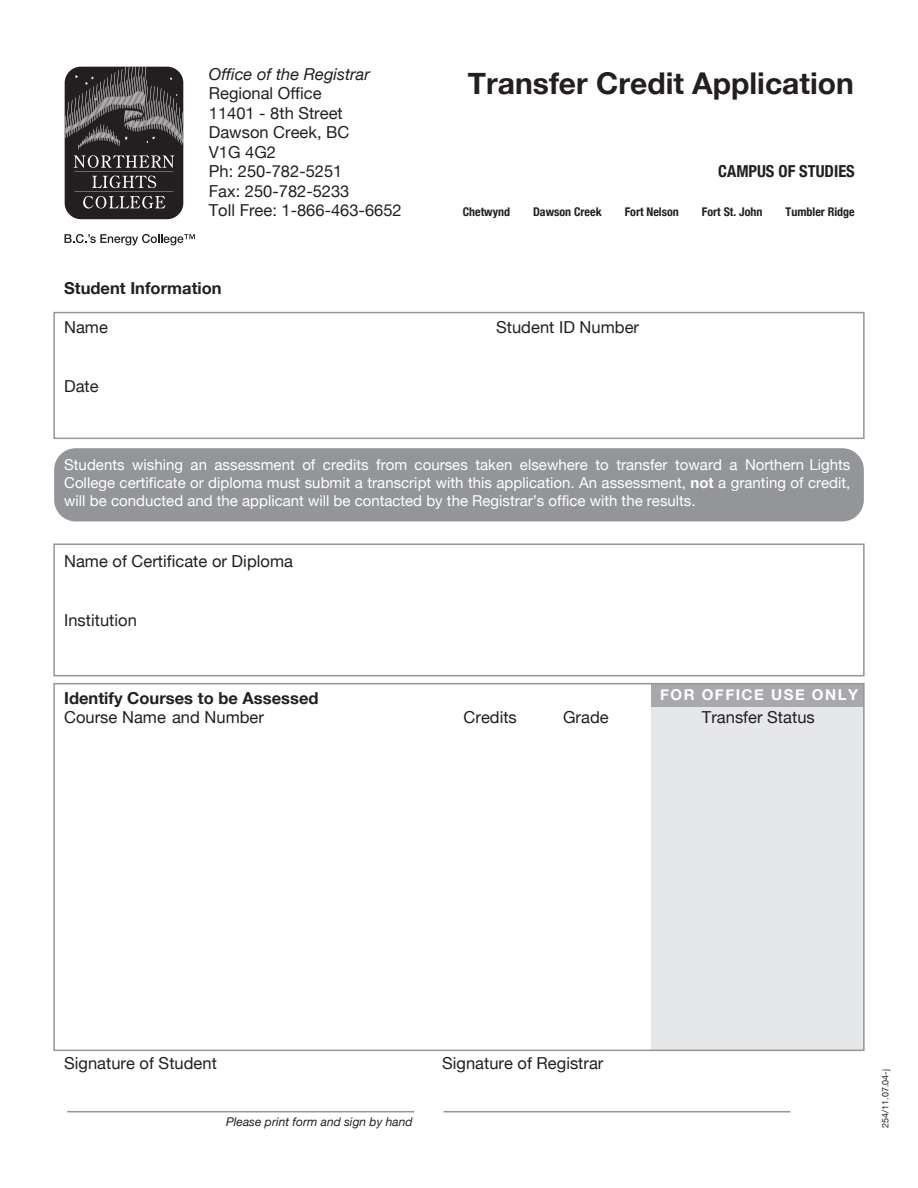
<style>
.page{position:relative;width:918px;height:1188px;background:#fff}
.page>*{position:absolute;margin:0;border:0;box-sizing:border-box;transform-origin:0 0}
.t1{font:700 30px "Helvetica Neue";color:#231f20}
.t2{font:16.5px/19.5px "Helvetica Neue";color:#231f20}
.t3{font:700 16.5px "Helvetica Neue";color:#231f20}
.t4{font:italic 16.5px "Helvetica Neue";color:#231f20}
.t5{font:700 condensed 16.5px "Helvetica Neue";color:#231f20}
.t6{font:15px/18px "Helvetica Neue";color:#fff;text-align:justify}
.t7{font:700 15px "Helvetica Neue";letter-spacing:.1em;color:#fff}
.t8{font:700 condensed 12px "Helvetica Neue";color:#231f20}
.t9{font:italic 12px "Helvetica Neue";color:#231f20}
.t10{font:9px "Helvetica Neue";color:#231f20}
.s1{font-weight:700}
</style>
<div class="page">
<div style="left:652px;top:684px;width:212px;height:366px;background:#e6e7e9"></div>
<div style="left:652px;top:684px;width:212px;height:23px;background:#a8a9ad"></div>
<div style="left:54px;top:448px;width:810px;height:73px;background:#939598;border-radius:22px"></div>
<div style="left:53px;top:312px;width:812px;height:127px;border:2px solid #939598"></div>
<div style="left:53px;top:543px;width:812px;height:133px;border:2px solid #939598"></div>
<div style="left:53px;top:683px;width:812px;height:368px;border:2px solid #939598"></div>
<div style="left:65px;top:67px;width:118px;height:152px;background:#231f20;border-radius:16px"></div>
<svg style="left:65px;top:67px;width:118px;height:142px"></svg>
<svg style="left:65px;top:234px;width:130px;height:11px"></svg>
<hr style="left:67px;top:1111px;width:347px;height:1px;background:#939598">
<hr style="left:443px;top:1111px;width:347px;height:1px;background:#939598">
<p class="t4" style="left:209px;top:64px;width:163px">Office of the Registrar</p>
<p class="t2" style="left:209px;top:83px;width:194px">Regional Office<br>11401 - 8th Street<br>Dawson Creek, BC<br>V1G 4G2<br>Ph: 250-782-5251<br>Fax: 250-782-5233<br>Toll Free: 1-866-463-6652</p>
<h1 class="t1" style="left:468px;top:64px;width:387px">Transfer Credit Application</h1>
<p class="t5" style="left:718px;top:162px;width:138px">CAMPUS OF STUDIES</p>
<p class="t8" style="left:463px;top:205px;width:49px">Chetwynd</p>
<p class="t8" style="left:533px;top:205px;width:70px">Dawson Creek</p>
<p class="t8" style="left:625px;top:205px;width:56px">Fort Nelson</p>
<p class="t8" style="left:702px;top:205px;width:62px">Fort St. John</p>
<p class="t8" style="left:786px;top:205px;width:71px">Tumbler Ridge</p>
<p class="t3" style="left:64px;top:278px;width:159px">Student Information</p>
<p class="t2" style="left:64px;top:317px;width:45px">Name</p>
<p class="t2" style="left:496px;top:317px;width:144px">Student ID Number</p>
<p class="t2" style="left:64px;top:376px;width:36px">Date</p>
<p class="t6" style="left:64px;top:455px;width:788px">Students wishing an assessment of credits from courses taken elsewhere to transfer toward a Northern Lights College certificate or diploma must submit a transcript with this application. An assessment, <span class="s1">not</span> a granting of credit, will be conducted and the applicant will be contacted by the Registrar’s office with the results.</p>
<p class="t2" style="left:64px;top:551px;width:230px">Name of Certificate or Diploma</p>
<p class="t2" style="left:64px;top:610px;width:74px">Institution</p>
<p class="t7" style="left:660px;top:685px;width:199px">FOR OFFICE USE ONLY</p>
<p class="t3" style="left:64px;top:688px;width:256px">Identify Courses to be Assessed</p>
<p class="t2" style="left:64px;top:707px;width:201px">Course Name and Number</p>
<p class="t2" style="left:464px;top:707px;width:55px">Credits</p>
<p class="t2" style="left:563px;top:707px;width:47px">Grade</p>
<p class="t2" style="left:702px;top:707px;width:114px">Transfer Status</p>
<p class="t2" style="left:64px;top:1053px;width:154px">Signature of Student</p>
<p class="t2" style="left:442px;top:1053px;width:163px">Signature of Registrar</p>
<p class="t9" style="left:226px;top:1114px;width:188px">Please print form and sign by hand</p>
<p class="t10" style="left:880px;top:1128px;width:60px;rotate:-90deg">254/11.07.04-j</p>
</div>
